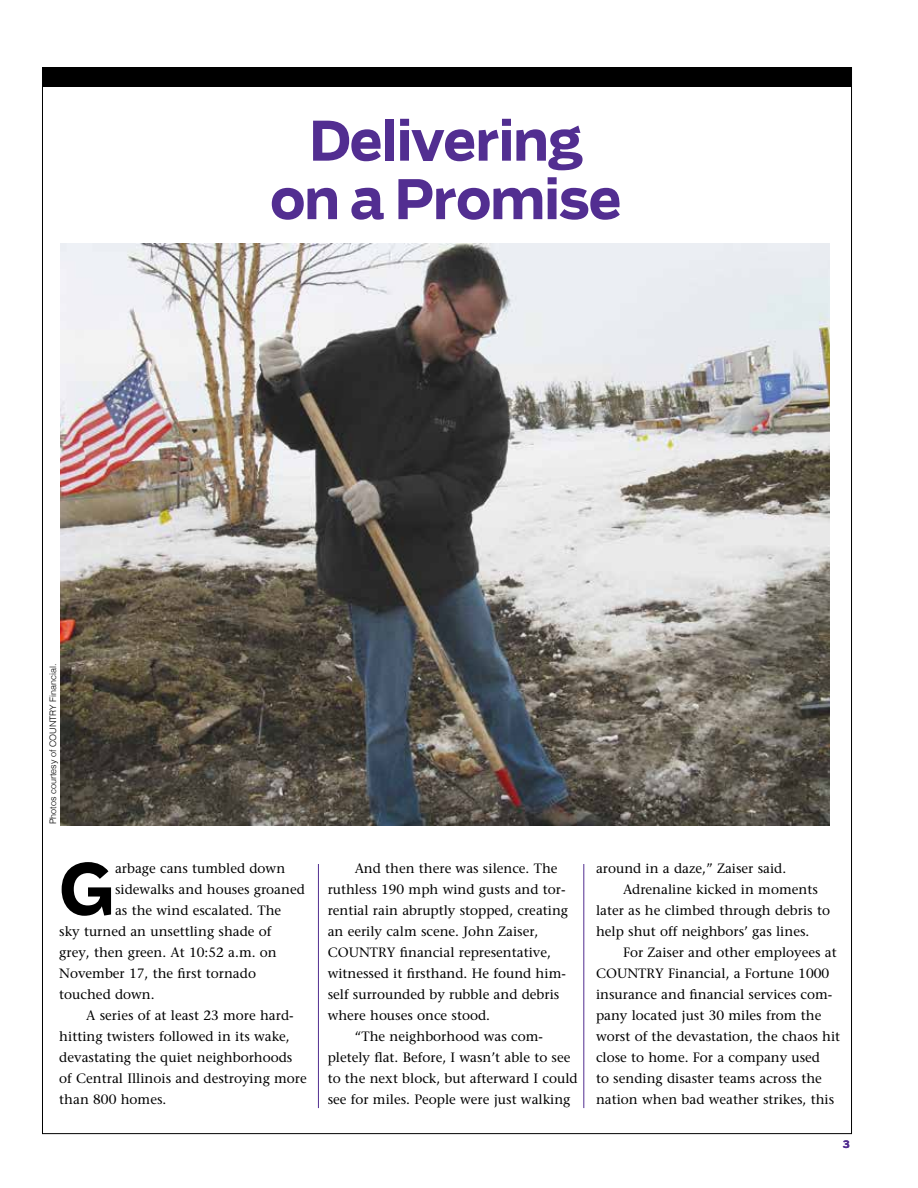
<style>
.page{position:relative;width:918px;height:1188px;background:#fff}
.page>*{position:absolute;margin:0;border:0;box-sizing:border-box;transform-origin:0 0}
.t1{font:70.2px "Boomer Bold TF";color:#000}
.t2{font:54px/58.5px "Boomer Bold TF";letter-spacing:-.025em;color:#522e91;text-align:center}
.t3{font:13.5px "Stone Serif";color:#000}
.t4{font:10.5px "Boomer Bold TF";color:#522e91}
.t5{font:300 9px "Helvetica";color:#000}
</style>
<div class="page">
<div style="left:42px;top:67px;width:810px;height:20px;background:#000"></div>
<img style="left:60px;top:243px;width:769px;height:583px">
<hr style="left:318px;top:864px;width:1px;height:244px;background:#522e91">
<hr style="left:583px;top:864px;width:1px;height:244px;background:#522e91">
<p class="t5" style="left:45px;top:824px;width:163px;rotate:-90deg">Photos courtesy of COUNTRY Financial.</p>
<h2 class="t2" style="left:270px;top:112px;width:354px">Delivering on a Promise</h2>
<h1 class="t1" style="left:59px;top:848px;width:57px">G</h1>
<p class="t3" style="left:115px;top:860px;width:172px">arbage cans tumbled down</p>
<p class="t3" style="left:115px;top:881px;width:191px">sidewalks and houses groaned</p>
<p class="t3" style="left:115px;top:902px;width:168px">as the wind escalated. The</p>
<p class="t3" style="left:59px;top:923px;width:214px">sky turned an unsettling shade of</p>
<p class="t3" style="left:59px;top:944px;width:219px">grey, then green. At 10:52 a.m. on</p>
<p class="t3" style="left:59px;top:965px;width:198px">November 17, the first tornado</p>
<p class="t3" style="left:59px;top:986px;width:97px">touched down.</p>
<p class="t3" style="left:86px;top:1007px;width:209px">A series of at least 23 more hard-</p>
<p class="t3" style="left:59px;top:1028px;width:232px">hitting twisters followed in its wake,</p>
<p class="t3" style="left:59px;top:1049px;width:235px">devastating the quiet neighborhoods</p>
<p class="t3" style="left:59px;top:1070px;width:249px">of Central Illinois and destroying more</p>
<p class="t3" style="left:59px;top:1091px;width:109px">than 800 homes.</p>
<p class="t3" style="left:355px;top:860px;width:204px">And then there was silence. The</p>
<p class="t3" style="left:328px;top:881px;width:239px">ruthless 190 mph wind gusts and tor-</p>
<p class="t3" style="left:328px;top:902px;width:242px">rential rain abruptly stopped, creating</p>
<p class="t3" style="left:328px;top:923px;width:212px">an eerily calm scene. John Zaiser,</p>
<p class="t3" style="left:328px;top:944px;width:225px">COUNTRY financial representative,</p>
<p class="t3" style="left:328px;top:965px;width:240px">witnessed it firsthand. He found him-</p>
<p class="t3" style="left:328px;top:986px;width:233px">self surrounded by rubble and debris</p>
<p class="t3" style="left:328px;top:1007px;width:164px">where houses once stood.</p>
<p class="t3" style="left:355px;top:1028px;width:190px">“The neighborhood was com-</p>
<p class="t3" style="left:328px;top:1049px;width:244px">pletely flat. Before, I wasn’t able to see</p>
<p class="t3" style="left:328px;top:1070px;width:252px">to the next block, but afterward I could</p>
<p class="t3" style="left:328px;top:1091px;width:244px">see for miles. People were just walking</p>
<p class="t3" style="left:596px;top:860px;width:192px">around in a daze,” Zaiser said.</p>
<p class="t3" style="left:623px;top:881px;width:196px">Adrenaline kicked in moments</p>
<p class="t3" style="left:596px;top:902px;width:235px">later as he climbed through debris to</p>
<p class="t3" style="left:596px;top:923px;width:215px">help shut off neighbors’ gas lines.</p>
<p class="t3" style="left:623px;top:944px;width:215px">For Zaiser and other employees at</p>
<p class="t3" style="left:596px;top:965px;width:235px">COUNTRY Financial, a Fortune 1000</p>
<p class="t3" style="left:596px;top:986px;width:238px">insurance and financial services com-</p>
<p class="t3" style="left:596px;top:1007px;width:227px">pany located just 30 miles from the</p>
<p class="t3" style="left:596px;top:1028px;width:246px">worst of the devastation, the chaos hit</p>
<p class="t3" style="left:596px;top:1049px;width:226px">close to home. For a company used</p>
<p class="t3" style="left:596px;top:1070px;width:227px">to sending disaster teams across the</p>
<p class="t3" style="left:596px;top:1091px;width:240px">nation when bad weather strikes, this</p>
<p class="t4" style="left:842px;top:1138px;width:9px">3</p>
</div>
